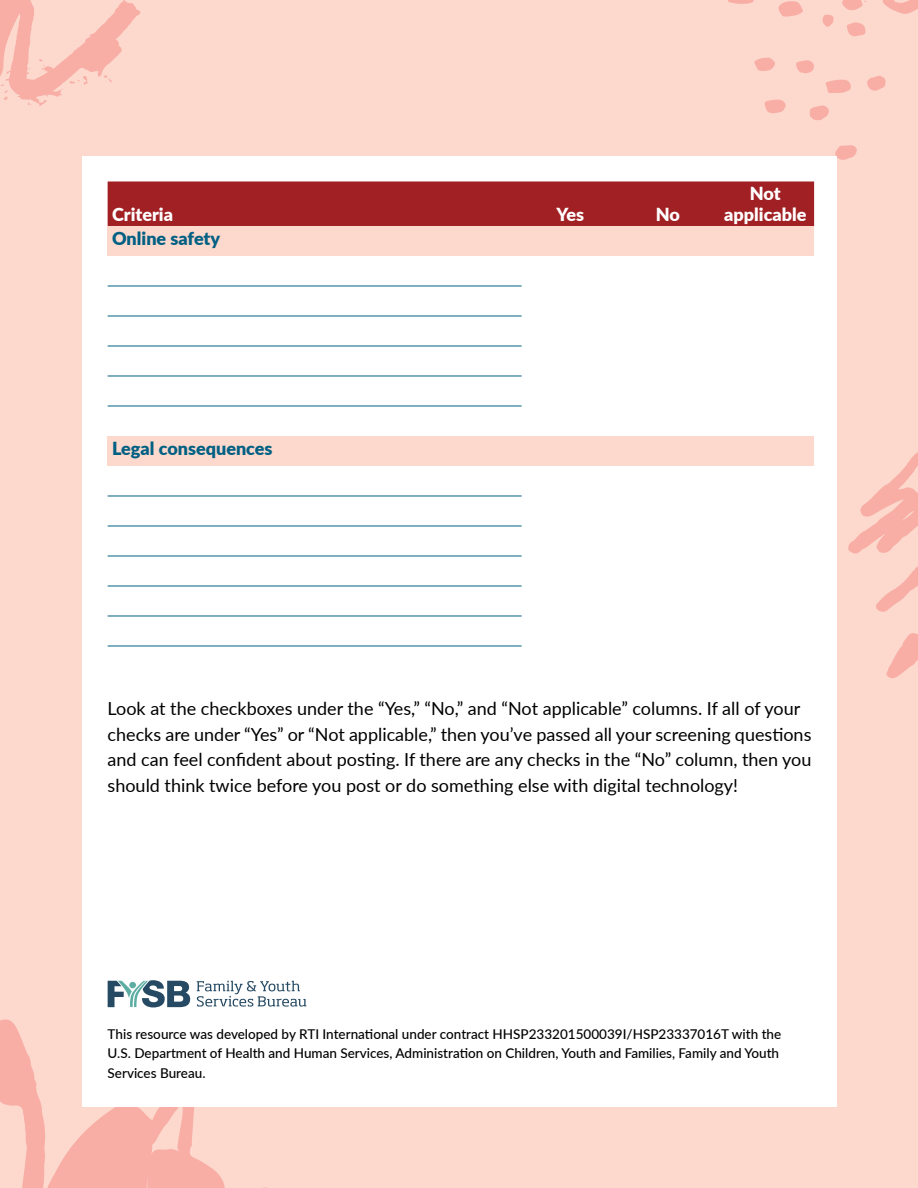
<style>
.page{position:relative;width:918px;height:1188px;background:#fcd8cd}
.page>*{position:absolute;margin:0;border:0;box-sizing:border-box;transform-origin:0 0}
.t1{font:18px/25.5px "Mwqkrm Lato";color:#000}
.t2{font:900 18px "Lmghrr Lato";color:#006083}
.t3{font:900 18px/21px "Pnddsp Lato";color:#fff;text-align:center}
.t4{font:500 13.5px/19.8px "Bmplsy Lato";color:#000}
.s1{font-family:"Nqqdgl Lato"}
</style>
<div class="page">
<svg style="left:883px;top:0;width:35px;height:14px"></svg>
<svg style="left:847px;top:23px;width:19px;height:14px"></svg>
<svg style="left:728px;top:0;width:26px;height:4px"></svg>
<svg style="left:825px;top:79px;width:26px;height:14px"></svg>
<svg style="left:765px;top:100px;width:21px;height:13px"></svg>
<svg style="left:810px;top:105px;width:19px;height:15px"></svg>
<svg style="left:754px;top:58px;width:21px;height:13px"></svg>
<svg style="left:867px;top:76px;width:19px;height:15px"></svg>
<svg style="left:796px;top:60px;width:18px;height:14px"></svg>
<svg style="left:842px;top:0;width:24px;height:10px"></svg>
<svg style="left:778px;top:1px;width:25px;height:16px"></svg>
<svg style="left:822px;top:15px;width:12px;height:12px"></svg>
<svg style="left:835px;top:145px;width:22px;height:15px"></svg>
<svg style="left:0;top:1019px;width:225px;height:169px"></svg>
<svg style="left:0;top:0;width:141px;height:106px"></svg>
<svg style="left:848px;top:452px;width:70px;height:226px"></svg>
<div style="left:82px;top:156px;width:755px;height:951px;background:#fff"></div>
<hr style="left:108px;top:646px;width:414px;height:1px;background:#006083">
<hr style="left:108px;top:616px;width:414px;height:1px;background:#006083">
<hr style="left:108px;top:586px;width:414px;height:1px;background:#006083">
<hr style="left:108px;top:556px;width:414px;height:1px;background:#006083">
<hr style="left:108px;top:526px;width:414px;height:1px;background:#006083">
<hr style="left:108px;top:496px;width:414px;height:1px;background:#006083">
<hr style="left:108px;top:406px;width:414px;height:1px;background:#006083">
<hr style="left:108px;top:376px;width:414px;height:1px;background:#006083">
<hr style="left:108px;top:346px;width:414px;height:1px;background:#006083">
<hr style="left:108px;top:316px;width:414px;height:1px;background:#006083">
<hr style="left:108px;top:286px;width:414px;height:1px;background:#006083">
<div style="left:108px;top:436px;width:706px;height:30px;background:#fcd8cd"></div>
<div style="left:108px;top:226px;width:706px;height:30px;background:#fcd8cd"></div>
<div style="left:108px;top:182px;width:706px;height:44px;background:#a12023"></div>
<img style="left:107px;top:980px;width:200px;height:28px">
<svg style="left:108px;top:980px;width:82px;height:27px"></svg>
<svg style="left:197px;top:981px;width:109px;height:26px"></svg>
<p class="t3" style="left:112px;top:204px;width:62px">Criteria</p>
<p class="t3" style="left:557px;top:204px;width:29px">Yes</p>
<p class="t3" style="left:656px;top:204px;width:26px">No</p>
<p class="t2" style="left:112px;top:225px;width:110px">Online safety</p>
<p class="t3" style="left:724px;top:183px;width:84px">Not applicable</p>
<p class="t2" style="left:112px;top:435px;width:162px">Legal consequences</p>
<p class="t1" style="left:108px;top:695px;width:705px"><span class="s1">Look at the checkboxes under the “Yes,” “No,” and “Not applicable” columns. If all of your </span>checks are under “Yes” or “Not applicable,” then you’ve passed all your screening questions and can feel confident about posting. If there are any checks in the “No” column, then you <span class="s1">should think twice before you post or do something else with digital technology!</span></p>
<p class="t4" style="left:108px;top:1023px;width:675px">This resource was developed by RTI International under contract HHSP233201500039I/HSP23337016T with the<br>U.S. Department of Health and Human Services, Administration on Children, Youth and Families, Family and Youth<br>Services Bureau.</p>
</div>
